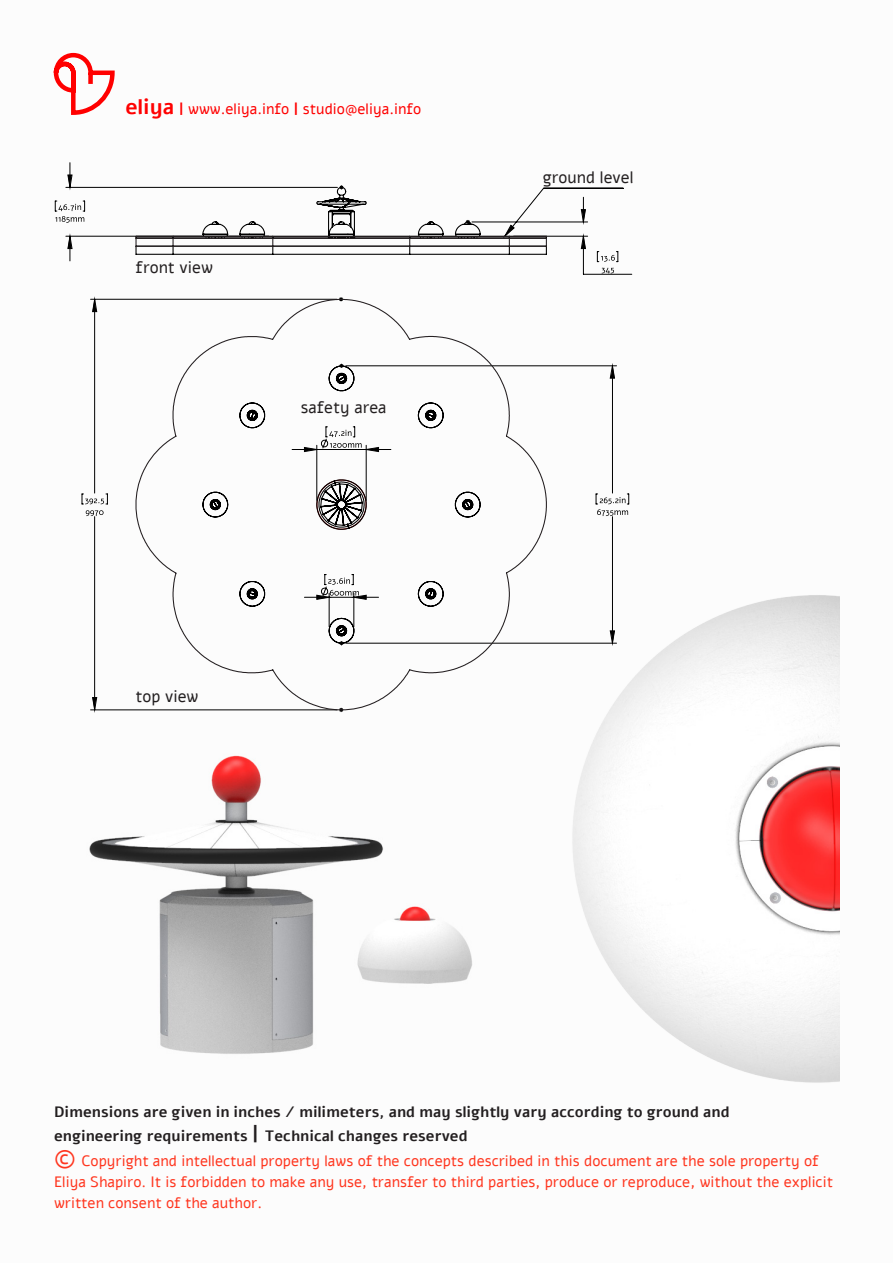
<style>
.page{position:relative;width:893px;height:1263px;background:#fff}
.page>*{position:absolute;margin:0;border:0;box-sizing:border-box;transform-origin:0 0}
.t1{font:16.5px "Alef";color:#231f20}
.t2{font:700 15px/24.3px "Alef";color:#231f20}
.t3{font:15px/21px "Alef";color:#ff361f}
.t4{font:15px "Alef";color:#ff0101}
.s1{font-weight:700;font-size:21px}
.s2{font-weight:700}
.s3{font-size:21px}
.s4{font-weight:400;font-size:27px;color:#ff361f}
.s5{font-weight:400;color:#ff361f}
</style>
<div class="page">
<img style="left:89px;top:755px;width:255px;height:299px">
<svg style="left:68px;top:175px;width:547px;height:535px"></svg>
<svg style="left:135px;top:298px;width:412px;height:413px"></svg>
<svg style="left:135px;top:186px;width:412px;height:69px"></svg>
<img style="left:344px;top:592px;width:495px;height:491px">
<svg style="left:53px;top:52px;width:62px;height:63px"></svg>
<p class="t4" style="left:126px;top:99px;width:297px"><span class="s1">eliya</span> <span class="s2">|</span> www.eliya.info <span class="s2">|</span> studio@eliya.info</p>
<p class="t1" style="left:136px;top:256px;width:79px">front view</p>
<p class="t1" style="left:301px;top:396px;width:87px">safety area</p>
<p class="t1" style="left:136px;top:685px;width:65px">top view</p>
<p class="t1" style="left:543px;top:167px;width:92px">ground level</p>
<p class="t2" style="left:54px;top:1100px;width:766px">Dimensions are given in inches / milimeters, and may slightly vary according to ground and engineering requirements <span class="s3">|</span> Technical changes reserved<br><span class="s4">©</span> <span class="s5">Copyright and intellectual property laws of the concepts described in this document are the sole property of</span></p>
<p class="t3" style="left:54px;top:1171px;width:780px">Eliya Shapiro. It is forbidden to make any use, transfer to third parties, produce or reproduce, without the explicit written consent of the author.</p>
</div>
